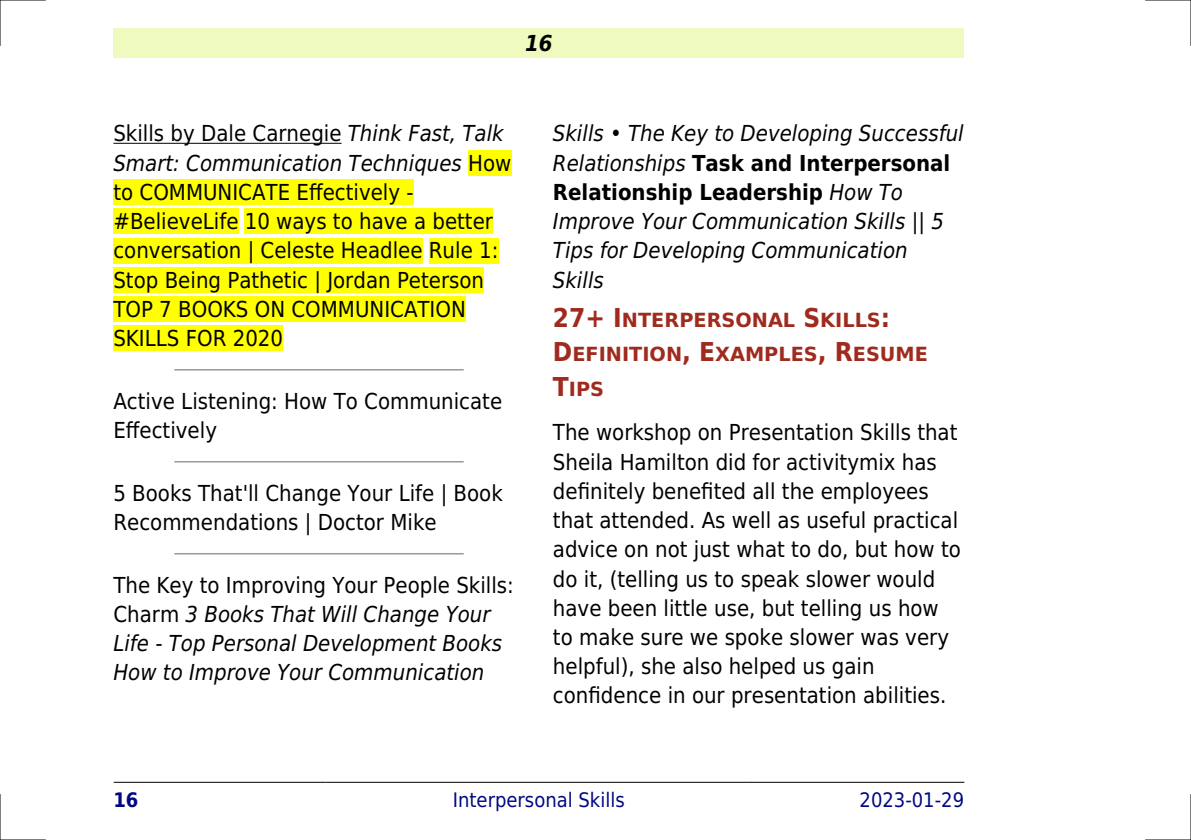
<style>
.page{position:relative;width:1191px;height:840px;background:#fff}
.page>*{position:absolute;margin:0;border:0;box-sizing:border-box;transform-origin:0 0}
.t1{font:22px/29.2px "DejaVu Sans Condensed";color:#000}
.t2{font:italic 22px/29.2px "DejaVu Sans Condensed";color:#000}
.t3{font:italic 700 22px "DejaVu Sans Condensed";color:#000}
.t4{font:20px "DejaVu Sans Condensed";color:#000880}
.t5{font:700 20px "DejaVu Sans Condensed";color:#000880}
.t6{font:700 19.6px/34.6px "DejaVu Sans Condensed";color:#9f2b1e;scale:1.1 1}
.s1{font-style:italic}
.s2{font-style:normal}
.s3{font-weight:700;font-style:normal}
.s4{font-size:26px}
</style>
<div class="page">
<div style="left:113px;top:28px;width:851px;height:30px;background:#effbbe"></div>
<hr style="left:114px;top:781px;width:212px;height:1px;background:#000">
<hr style="left:326px;top:781px;width:425px;height:1px;background:#000">
<hr style="left:751px;top:781px;width:213px;height:1px;background:#000">
<hr style="left:113px;top:143px;width:228px;height:1px;background:#000">
<div style="left:468px;top:150px;width:43px;height:26px;background:#ff0"></div>
<div style="left:113px;top:179px;width:300px;height:26px;background:#ff0"></div>
<div style="left:113px;top:208px;width:125px;height:26px;background:#ff0"></div>
<div style="left:245px;top:208px;width:248px;height:26px;background:#ff0"></div>
<div style="left:113px;top:238px;width:309px;height:25px;background:#ff0"></div>
<div style="left:429px;top:238px;width:69px;height:25px;background:#ff0"></div>
<div style="left:113px;top:267px;width:371px;height:25px;background:#ff0"></div>
<div style="left:113px;top:296px;width:353px;height:26px;background:#ff0"></div>
<div style="left:113px;top:325px;width:170px;height:26px;background:#ff0"></div>
<hr style="left:175px;top:369px;width:288px;height:1px;background:#999">
<hr style="left:175px;top:460px;width:288px;height:2px;background:#999">
<hr style="left:175px;top:552px;width:288px;height:2px;background:#999">
<hr style="left:0;top:0;width:45px;height:1px;background:#000">
<hr style="left:1145px;top:0;width:46px;height:1px;background:#000">
<hr style="left:0;top:839px;width:45px;height:1px;background:#000">
<hr style="left:1145px;top:839px;width:46px;height:1px;background:#000">
<hr style="left:0;top:0;width:1px;height:45px;background:#000">
<hr style="left:0;top:794px;width:1px;height:45px;background:#000">
<hr style="left:1190px;top:0;width:1px;height:45px;background:#000">
<hr style="left:1190px;top:794px;width:1px;height:45px;background:#000">
<p class="t3" style="left:525px;top:30px;width:29px">16</p>
<p class="t1" style="left:113px;top:119px;width:399px">Skills by Dale Carnegie <span class="s1">Think Fast, Talk Smart: Communication Techniques</span> How to COMMUNICATE Effectively - #BelieveLife 10 ways to have a better conversation | Celeste Headlee Rule 1:<br>Stop Being Pathetic | Jordan Peterson TOP 7 BOOKS ON COMMUNICATION SKILLS FOR 2020</p>
<p class="t1" style="left:113px;top:386px;width:390px">Active Listening: How To Communicate<br>Effectively</p>
<p class="t1" style="left:113px;top:478px;width:391px">5 Books That'll Change Your Life | Book<br>Recommendations | Doctor Mike</p>
<p class="t2" style="left:113px;top:570px;width:402px"><span class="s2">The Key to Improving Your People Skills:<br>Charm</span> 3 Books That Will Change Your Life - Top Personal Development Books How to Improve Your Communication</p>
<p class="t2" style="left:553px;top:119px;width:412px">Skills The Key to Developing Successful<br>Relationships <span class="s3">Task and Interpersonal<br>Relationship Leadership</span> How To<br>Improve Your Communication Skills || 5<br>Tips for Developing Communication<br>Skills</p>
<p class="t6" style="left:553px;top:302px;width:342px"><span class="s4">27+ I</span>NTERPERSONAL <span class="s4">S</span>KILLS<span class="s4">:<br>D</span>EFINITION<span class="s4">, E</span>XAMPLES<span class="s4">, R</span>ESUME<br><span class="s4">T</span>IPS</p>
<p class="t1" style="left:553px;top:418px;width:409px">The workshop on Presentation Skills that Sheila Hamilton did for activitymix has definitely benefited all the employees that attended. As well as useful practical advice on not just what to do, but how to do it, (telling us to speak slower would have been little use, but telling us how to make sure we spoke slower was very helpful), she also helped us gain confidence in our presentation abilities.</p>
<p class="t5" style="left:113px;top:787px;width:27px">16</p>
<p class="t4" style="left:453px;top:787px;width:173px">Interpersonal Skills</p>
<p class="t4" style="left:859px;top:787px;width:106px">2023-01-29</p>
</div>
